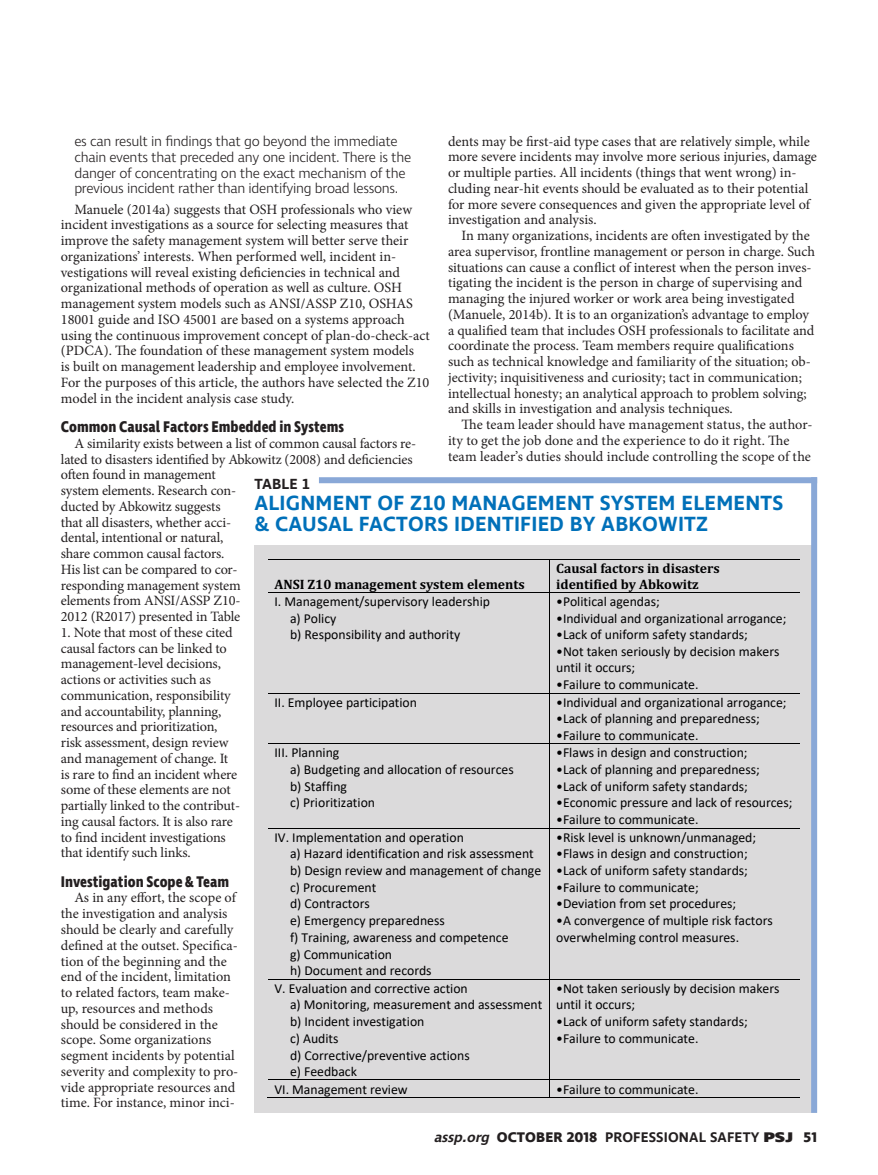
<style>
.page{position:relative;width:878px;height:1175px;background:#fff}
.page>*{position:absolute;margin:0;border:0;box-sizing:border-box;transform-origin:0 0}
.t1{font:600 21px/21px "Ingra";letter-spacing:.01em;color:#0070b9}
.t2{font:700 15.75px "Ingra Cd";color:#231f20}
.t3{font:600 15px "Ingra";letter-spacing:.01em;color:#231f20}
.t4{font:14.25px/15.8px "Minion Pro";letter-spacing:-.005em;color:#231f20}
.t5{font:300 14.25px/15.8px "Ingra";letter-spacing:-.02em;color:#231f20}
.t6{font:600 14.25px "Ingra";letter-spacing:.01em;color:#231f20}
.t7{font:13.8px/16.6px "Calibri";color:#000001}
.t8{font:700 13.8px/16px "Cambria";color:#000001}
.s1{font-style:italic}
.s2{font-weight:700}
.s3{font-weight:800}
</style>
<div class="page">
<div style="left:254px;top:545px;width:563px;height:567px;background:#dbdadb"></div>
<hr style="left:268px;top:559px;width:281px;height:1px;background:#000001">
<hr style="left:550px;top:559px;width:250px;height:1px;background:#000001">
<hr style="left:549px;top:560px;width:1px;height:32px;background:#000001">
<hr style="left:268px;top:592px;width:281px;height:1px;background:#000001">
<hr style="left:550px;top:592px;width:250px;height:1px;background:#000001">
<hr style="left:549px;top:592px;width:1px;height:101px;background:#000001">
<hr style="left:268px;top:693px;width:281px;height:1px;background:#000001">
<hr style="left:550px;top:693px;width:250px;height:1px;background:#000001">
<hr style="left:549px;top:693px;width:1px;height:50px;background:#000001">
<hr style="left:268px;top:743px;width:281px;height:1px;background:#000001">
<hr style="left:550px;top:743px;width:250px;height:1px;background:#000001">
<hr style="left:549px;top:744px;width:1px;height:83px;background:#000001">
<hr style="left:268px;top:827px;width:281px;height:1px;background:#000001">
<hr style="left:550px;top:827px;width:250px;height:1px;background:#000001">
<hr style="left:549px;top:828px;width:1px;height:151px;background:#000001">
<hr style="left:268px;top:979px;width:281px;height:1px;background:#000001">
<hr style="left:550px;top:979px;width:250px;height:1px;background:#000001">
<hr style="left:549px;top:979px;width:1px;height:100px;background:#000001">
<hr style="left:268px;top:1079px;width:281px;height:1px;background:#000001">
<hr style="left:550px;top:1079px;width:250px;height:1px;background:#000001">
<hr style="left:267px;top:1097px;width:282px;height:1px;background:#000001">
<svg style="left:549px;top:1079px;width:1px;height:19px"></svg>
<hr style="left:550px;top:1097px;width:250px;height:1px;background:#000001">
<div style="left:319px;top:477px;width:498px;height:6px;background:#89a8d7"></div>
<div style="left:811px;top:477px;width:6px;height:635px;background:#89a8d7"></div>
<p class="t4" style="left:448px;top:133px;width:370px">dents may be first-aid type cases that are relatively simple, while more severe incidents may involve more serious injuries, damage or multiple parties. All incidents (things that went wrong) in&shy;cluding near-hit events should be evaluated as to their potential for more severe consequences and given the appropriate level of investigation and analysis.</p>
<p class="t4" style="left:448px;top:228px;width:368px;text-indent:13px">In many organizations, incidents are often investigated by the area supervisor, frontline management or person in charge. Such situations can cause a conflict of interest when the person inves&shy;tigating the incident is the person in charge of supervising and managing the injured worker or work area being investigated (Manuele, 2014b). It is to an organization’s advantage to employ a qualified team that includes OSH professionals to facilitate and coordinate the process. Team members require qualifications such as technical knowledge and familiarity of the situation; ob&shy;jectivity; inquisitiveness and curiosity; tact in communication; intellectual honesty; an analytical approach to problem solving; and skills in investigation and analysis techniques.</p>
<p class="t4" style="left:448px;top:417px;width:366px;text-indent:13px">The team leader should have management status, the author&shy;ity to get the job done and the experience to do it right. The team leader’s duties should include controlling the scope of the</p>
<p class="t5" style="left:74px;top:134px;width:338px">es can result in findings that go beyond the immediate chain events that preceded any one incident. There is the danger of concentrating on the exact mechanism of the previous incident rather than identifying broad lessons.</p>
<p class="t4" style="left:61px;top:201px;width:370px;text-indent:13px">Manuele (2014a) suggests that OSH professionals who view incident investigations as a source for selecting measures that improve the safety management system will better serve their organizations’ interests. When performed well, incident in&shy;vestigations will reveal existing deficiencies in technical and organizational methods of operation as well as culture. OSH management system models such as ANSI/ASSP Z10, OSHAS 18001 guide and ISO 45001 are based on a systems approach using the continuous improvement concept of plan-do-check-act (PDCA). The foundation of these management system models<br>is built on management leadership and employee involvement.<br>For the purposes of this article, the authors have selected the Z10 model in the incident analysis case study.</p>
<p class="t2" style="left:61px;top:417px;width:285px">Common Causal Factors Embedded in Systems</p>
<p class="t4" style="left:61px;top:435px;width:357px;text-indent:13px">A similarity exists between a list of common causal factors re&shy;lated to disasters identified by Abkowitz (2008) and deficiencies often found in management<br>system elements. Research con-<br>ducted by Abkowitz suggests<br>that all disasters, whether acci-<br>dental, intentional or natural,<br>share common causal factors.<br>His list can be compared to cor-<br>responding management system<br>elements from ANSI/ASSP Z10-<br>2012 (R2017) presented in Table</p>
<p class="t4" style="left:61px;top:624px;width:181px">1. Note that most of these cited causal factors can be linked to management-level decisions, actions or activities such as communication, responsibility and accountability, planning, resources and prioritization, risk assessment, design review and management of change. It is rare to find an incident where some of these elements are not partially linked to the contribut&shy;ing causal factors. It is also rare to find incident investigations that identify such links.</p>
<p class="t2" style="left:61px;top:871px;width:170px">Investigation Scope &amp; Team</p>
<p class="t4" style="left:61px;top:890px;width:179px;text-indent:13px">As in any effort, the scope of the investigation and analysis should be clearly and carefully defined at the outset. Specifica&shy;tion of the beginning and the end of the incident, limitation to related factors, team make&shy;up, resources and methods should be considered in the scope. Some organizations segment incidents by potential severity and complexity to pro&shy;vide appropriate resources and time. For instance, minor inci-</p>
<p class="t3" style="left:254px;top:474px;width:57px">TABLE 1</p>
<h1 class="t1" style="left:254px;top:493px;width:530px">ALIGNMENT OF Z10 MANAGEMENT SYSTEM ELEMENTS &amp; CAUSAL FACTORS IDENTIFIED BY ABKOWITZ</h1>
<p class="t8" style="left:556px;top:560px;width:165px">Causal factors in disasters identified by Abkowitz</p>
<p class="t8" style="left:274px;top:576px;width:252px">ANSI Z10 management system elements</p>
<p class="t7" style="left:290px;top:592px;width:201px;text-indent:-16px">I. Management/supervisory leadership a) Policy<br>b) Responsibility and authority</p>
<p class="t7" style="left:556px;top:592px;width:105px">•Political agendas;</p>
<p class="t7" style="left:556px;top:609px;width:232px">•Individual and organizational arrogance;</p>
<p class="t7" style="left:556px;top:626px;width:193px">•Lack of uniform safety standards;</p>
<p class="t7" style="left:556px;top:642px;width:225px">•Not taken seriously by decision makers until it occurs;</p>
<p class="t7" style="left:556px;top:676px;width:144px">•Failure to communicate.</p>
<p class="t7" style="left:274px;top:693px;width:144px">II. Employee participation</p>
<p class="t7" style="left:556px;top:693px;width:232px">•Individual and organizational arrogance;</p>
<p class="t7" style="left:556px;top:710px;width:205px">•Lack of planning and preparedness;</p>
<p class="t7" style="left:556px;top:726px;width:144px">•Failure to communicate.</p>
<p class="t7" style="left:290px;top:744px;width:225px;text-indent:-16px">III. Planning<br>a) Budgeting and allocation of resources b) Staffing<br>c) Prioritization</p>
<p class="t7" style="left:556px;top:744px;width:193px">•Flaws in design and construction;</p>
<p class="t7" style="left:556px;top:760px;width:205px">•Lack of planning and preparedness;</p>
<p class="t7" style="left:556px;top:777px;width:193px">•Lack of uniform safety standards;</p>
<p class="t7" style="left:556px;top:794px;width:238px">•Economic pressure and lack of resources;</p>
<p class="t7" style="left:556px;top:811px;width:144px">•Failure to communicate.</p>
<p class="t7" style="left:290px;top:828px;width:253px;text-indent:-16px">IV. Implementation and operation<br>a) Hazard identification and risk assessment b) Design review and management of change c) Procurement<br>d) Contractors<br>e) Emergency preparedness<br>f) Training, awareness and competence<br>g) Communication<br>h) Document and records</p>
<p class="t7" style="left:556px;top:828px;width:201px">•Risk level is unknown/unmanaged;</p>
<p class="t7" style="left:556px;top:845px;width:193px">•Flaws in design and construction;</p>
<p class="t7" style="left:556px;top:861px;width:193px">•Lack of uniform safety standards;</p>
<p class="t7" style="left:556px;top:878px;width:144px">•Failure to communicate;</p>
<p class="t7" style="left:556px;top:895px;width:181px">•Deviation from set procedures;</p>
<p class="t7" style="left:556px;top:912px;width:218px">•A convergence of multiple risk factors overwhelming control measures.</p>
<p class="t7" style="left:290px;top:979px;width:254px;text-indent:-16px">V. Evaluation and corrective action<br>a) Monitoring, measurement and assessment b) Incident investigation<br>c) Audits<br>d) Corrective/preventive actions<br>e) Feedback</p>
<p class="t7" style="left:556px;top:979px;width:225px">•Not taken seriously by decision makers until it occurs;</p>
<p class="t7" style="left:556px;top:1012px;width:193px">•Lack of uniform safety standards;</p>
<p class="t7" style="left:556px;top:1029px;width:144px">•Failure to communicate.</p>
<p class="t7" style="left:274px;top:1080px;width:135px">VI. Management review</p>
<p class="t7" style="left:556px;top:1080px;width:144px">•Failure to communicate.</p>
<p class="t6" style="left:434px;top:1128px;width:385px"><span class="s1">assp.org</span> <span class="s2">OCTOBER 2018</span> PROFESSIONAL SAFETY <span class="s3">PSJ</span> <span class="s2">51</span></p>
</div>
